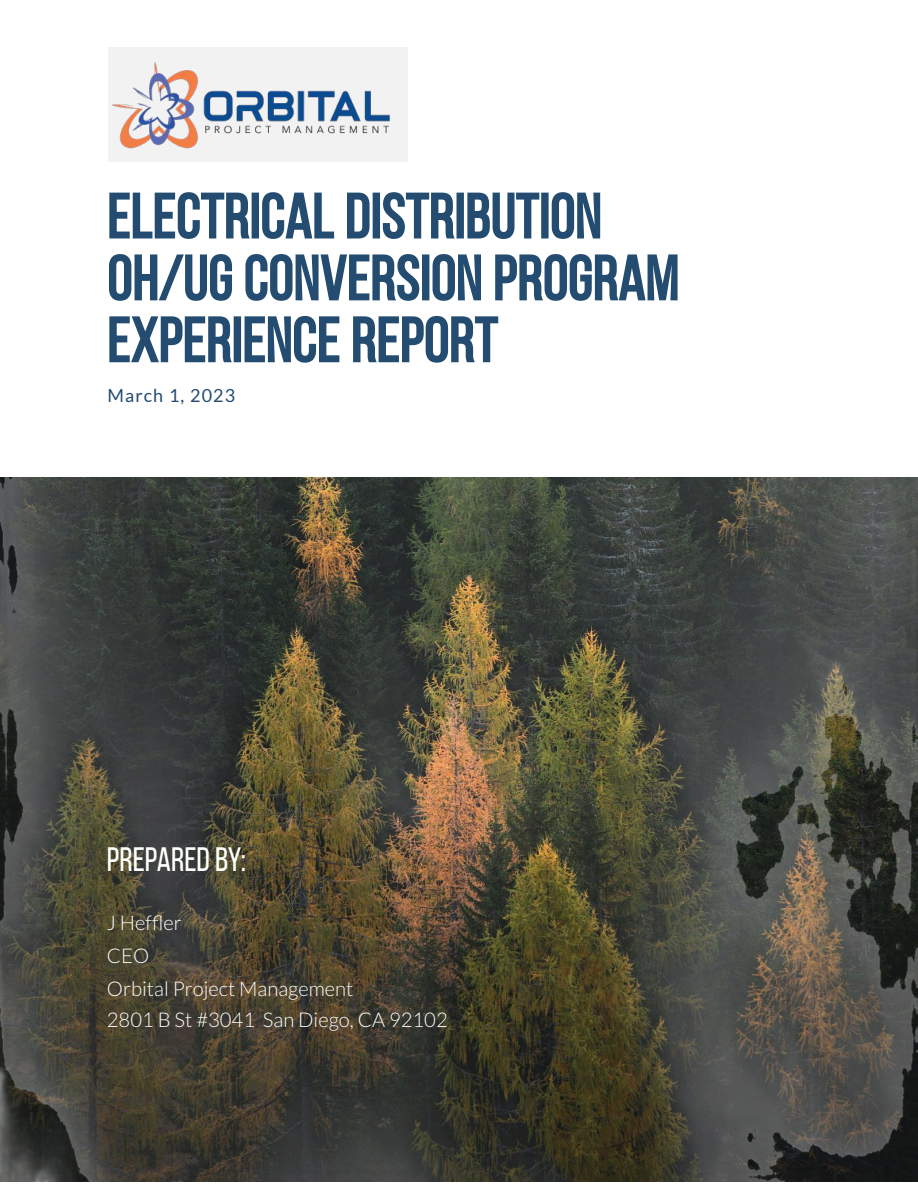
<style>
.page{position:relative;width:918px;height:1188px;background:#fff}
.page>*{position:absolute;margin:0;border:0;box-sizing:border-box;transform-origin:0 0}
.t1{font:33.75px "Bebas Neue";color:#fffffb}
.t2{font:300 20.25px/32.2px "Lato";color:#fffffb}
.t3{font:18px "Lato";letter-spacing:.06em;color:#234c70}
</style>
<div class="page">
<img style="left:0;top:478px;width:918px;height:704px">
<div style="left:108px;top:47px;width:299px;height:115px;background:#f2f2f2"></div>
<img style="left:112px;top:62px;width:278px;height:87px">
<svg style="left:109px;top:192px;width:491px;height:47px"></svg>
<svg style="left:109px;top:254px;width:569px;height:47px"></svg>
<svg style="left:109px;top:316px;width:389px;height:47px"></svg>
<p class="t3" style="left:107px;top:384px;width:129px">March 1, 2023</p>
<h1 class="t1" style="left:107px;top:841px;width:141px">PREPARED BY:</h1>
<p class="t2" style="left:107px;top:906px;width:342px">J Heffler<br>CEO<br>Orbital Project Management<br>2801 B St #3041 San Diego, CA 92102</p>
</div>
